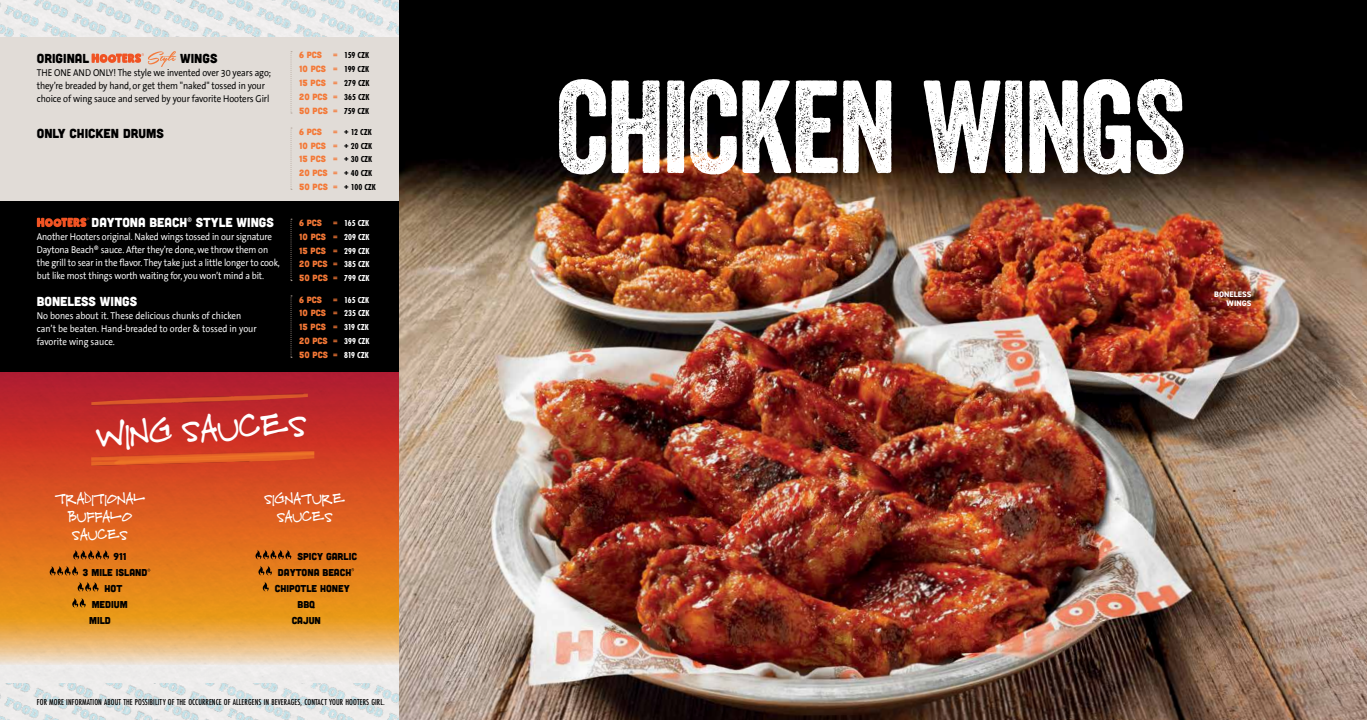
<style>
.page{position:relative;width:1367px;height:720px;background:#fff}
.page>*{position:absolute;margin:0;border:0;box-sizing:border-box;transform-origin:0 0}
.t1{font:127.7px "Veneer";letter-spacing:-.025em;color:#fff}
.t2{font:50.4px "fuchsiabuddha";color:#fff;scale:.8 1}
.t3{font:22.5px/18px "fuchsiabuddha";letter-spacing:-.005em;color:#fff;text-align:center;scale:.8 1}
.t4{font:13px "Cubano CE";color:#fff}
.t5{font:13px "Cubano CE";color:#000}
.t6{font:10px/13px "The Sans Office CE";letter-spacing:-.015em;color:#fff;scale:.9 1}
.t7{font:10px/13px "The Sans Office CE";letter-spacing:-.01em;color:#000;scale:.9 1}
.t8{font:10px "Cubano CE";color:#000}
.t9{font:700 9px/13.8px "Futura PT Cond";color:#000;text-align:justify}
.t10{font:700 9px/13.8px "Futura PT Cond";color:#fff;text-align:justify}
.t11{font:500 9px "Futura PT Cond";letter-spacing:.01em;color:#000}
.t12{font:800 8px/9.6px "DIN2014";letter-spacing:.01em;color:#fff;text-align:right}
.s1{font-family:"Cubano CE";font-weight:400;color:#f47836}
.s2{color:#f47836}
</style>
<div class="page">
<img style="left:0;top:683px;width:400px;height:37px">
<img style="left:0;top:0;width:400px;height:37px">
<div style="left:0;top:37px;width:400px;height:164px;background:#e1dcd7"></div>
<div style="left:0;top:201px;width:400px;height:171px;background:#000"></div>
<svg style="left:0;top:372px;width:400px;height:294px;background:#da6a31"></svg>
<svg style="left:91px;top:51px;width:85px;height:16px"></svg>
<svg style="left:37px;top:218px;width:52px;height:9px"></svg>
<svg style="left:290px;top:51px;width:2px;height:63px"></svg>
<svg style="left:290px;top:219px;width:2px;height:62px"></svg>
<svg style="left:290px;top:295px;width:2px;height:63px"></svg>
<svg style="left:290px;top:128px;width:2px;height:62px"></svg>
<svg style="left:255px;top:550px;width:38px;height:10px"></svg>
<svg style="left:258px;top:566px;width:16px;height:10px"></svg>
<svg style="left:263px;top:582px;width:7px;height:10px"></svg>
<svg style="left:73px;top:550px;width:38px;height:10px"></svg>
<svg style="left:50px;top:566px;width:30px;height:10px"></svg>
<svg style="left:78px;top:582px;width:22px;height:10px"></svg>
<svg style="left:72px;top:598px;width:15px;height:10px"></svg>
<img style="left:91px;top:388px;width:217px;height:23px">
<img style="left:91px;top:442px;width:223px;height:32px">
<img style="left:400px;top:0;width:966px;height:720px">
<div style="left:1204px;top:281px;width:56px;height:35px;background:#533324;opacity:.75"></div>
<h3 class="t5" style="left:37px;top:49px;width:54px">ORIGINAL</h3>
<h3 class="t5" style="left:180px;top:49px;width:39px">WINGS</h3>
<p class="t7" style="left:37px;top:66px;width:262px">THE ONE AND ONLY! The style we invented over 30 years ago; they’re breaded by hand, or get them "naked" tossed in your choice of wing sauce and served by your favorite Hooters Girl</p>
<p class="t9" style="left:299px;top:49px;width:72px"><span class="s1">6 PCS</span> <span class="s2">=</span> 159 CZK <span class="s1">10 PCS</span> <span class="s2">=</span> 199 CZK <span class="s1">15 PCS</span> <span class="s2">=</span> 279 CZK <span class="s1">20 PCS</span> <span class="s2">=</span> 365 CZK <span class="s1">50 PCS</span> <span class="s2">=</span> 759 CZK</p>
<h3 class="t5" style="left:37px;top:124px;width:128px">ONLY CHICKEN DRUMS</h3>
<p class="t9" style="left:299px;top:125px;width:78px;text-align:left"><span class="s1">6 PCS</span> <span class="s2">=</span> + 12 CZK<br><span class="s1">10 PCS</span> <span class="s2">=</span> + 20 CZK<br><span class="s1">15 PCS</span> <span class="s2">=</span> + 30 CZK<br><span class="s1">20 PCS</span> <span class="s2">=</span> + 40 CZK<br><span class="s1">50 PCS</span> <span class="s2">=</span> + 100 CZK</p>
<h3 class="t4" style="left:92px;top:214px;width:184px">DAYTONA BEACH<sup>®</sup> STYLE WINGS</h3>
<p class="t6" style="left:37px;top:230px;width:271px">Another Hooters original. Naked wings tossed in our signature Daytona Beach® sauce. After they’re done, we throw them on the grill to sear in the flavor. They take just a little longer to cook, but like most things worth waiting for, you won’t mind a bit.</p>
<h3 class="t4" style="left:37px;top:292px;width:102px">BONELESS WINGS</h3>
<p class="t6" style="left:37px;top:309px;width:246px">No bones about it. These delicious chunks of chicken can’t be beaten. Hand-breaded to order &amp; tossed in your favorite wing sauce.</p>
<p class="t10" style="left:299px;top:216px;width:72px"><span class="s1">6 PCS</span> <span class="s2">=</span> 165 CZK <span class="s1">10 PCS</span> <span class="s2">=</span> 209 CZK <span class="s1">15 PCS</span> <span class="s2">=</span> 299 CZK <span class="s1">20 PCS</span> <span class="s2">=</span> 385 CZK <span class="s1">50 PCS</span> <span class="s2">=</span> 799 CZK</p>
<p class="t10" style="left:299px;top:293px;width:72px"><span class="s1">6 PCS</span> <span class="s2">=</span> 165 CZK <span class="s1">10 PCS</span> <span class="s2">=</span> 235 CZK <span class="s1">15 PCS</span> <span class="s2">=</span> 319 CZK <span class="s1">20 PCS</span> <span class="s2">=</span> 399 CZK <span class="s1">50 PCS</span> <span class="s2">=</span> 819 CZK</p>
<h2 class="t2" style="left:94px;top:407px;width:266px;rotate:-3deg">WING SAUCES</h2>
<h3 class="t3" style="left:55px;top:489px;width:115px">TRADITIONAL<br>BUFFALO<br>SAUCES</h3>
<h3 class="t3" style="left:264px;top:489px;width:103px">SIGNATURE<br>SAUCES</h3>
<p class="t8" style="left:297px;top:549px;width:61px">SPICY GARLIC</p>
<p class="t8" style="left:278px;top:565px;width:75px">DAYTONA BEACH</p>
<p class="t8" style="left:275px;top:581px;width:76px">CHIPOTLE HONEY</p>
<p class="t8" style="left:297px;top:597px;width:19px">BBQ</p>
<p class="t8" style="left:292px;top:613px;width:31px">CAJUN</p>
<p class="t8" style="left:114px;top:549px;width:15px">911</p>
<p class="t8" style="left:83px;top:565px;width:66px">3 MILE ISLAND</p>
<p class="t8" style="left:105px;top:581px;width:19px">HOT</p>
<p class="t8" style="left:92px;top:597px;width:37px">MEDIUM</p>
<p class="t8" style="left:89px;top:613px;width:23px">MILD</p>
<p class="t11" style="left:37px;top:697px;width:349px">FOR MORE INFORMATION ABOUT THE POSSIBILITY OF THE OCCURRENCE OF ALLERGENS IN BEVERAGES, CONTACT YOUR HOOTERS GIRL.</p>
<h1 class="t1" style="left:556px;top:49px;width:631px">CHICKEN WINGS</h1>
<p class="t12" style="left:1213px;top:289px;width:39px">BONELESS<br>WINGS</p>
</div>
